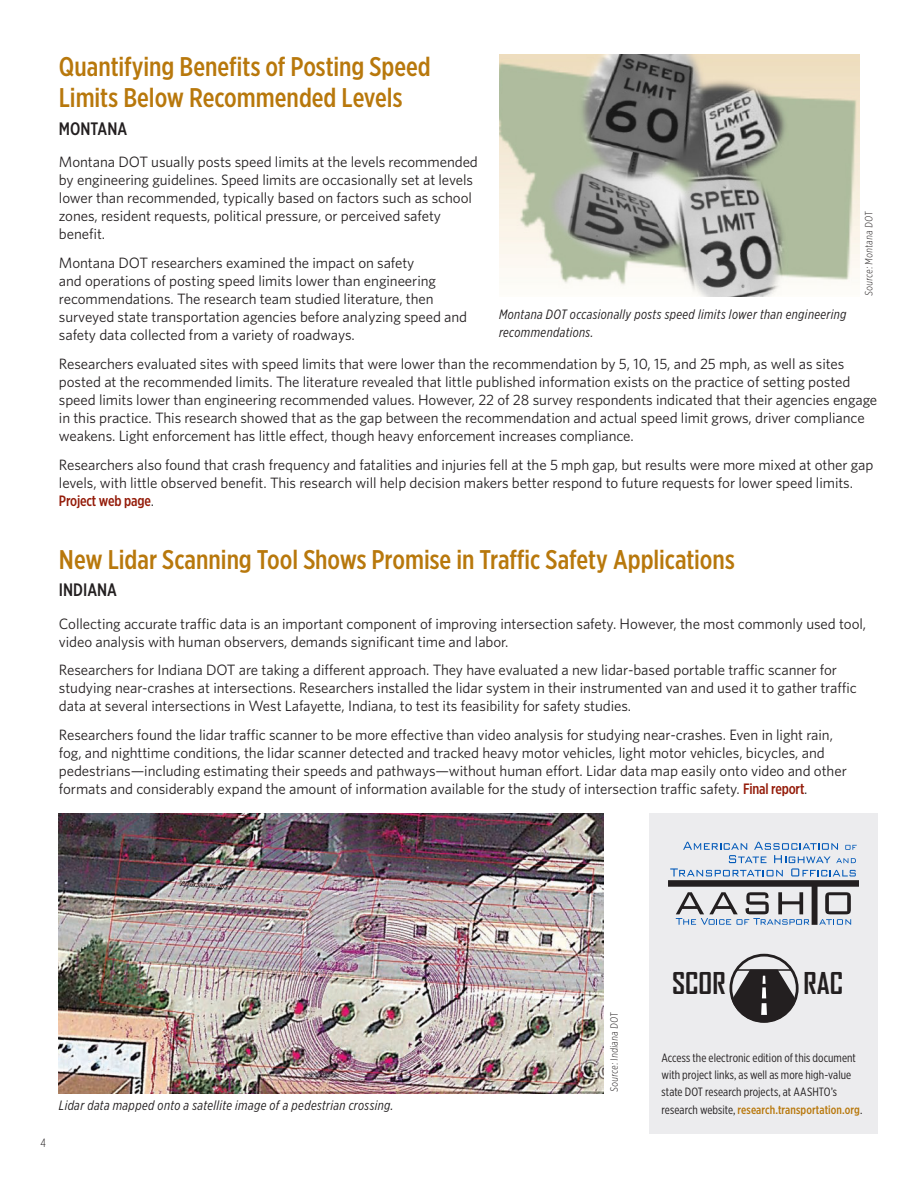
<style>
.page{position:relative;width:918px;height:1188px;background:#fff}
.page>*{position:absolute;margin:0;border:0;box-sizing:border-box;transform-origin:0 0}
.t1{font:700 28.8px "Agency FB";color:#231f20}
.ProjectTitle{font:500 27px/31.5px "Gotham X Narrow";color:#b8780c}
.ProjectTitle-2{font:500 18px "Gotham X Narrow";color:#231f20}
.Project_Body{font:15px/18px "Whitney";letter-spacing:-.005em;color:#231f20}
.t2{font:italic 13.5px/18px "Gotham X Narrow";letter-spacing:.03em;color:#231f20}
.t3{font:12px/17.5px "Gotham X Narrow";letter-spacing:.005em;color:#231f20}
.t4{font:300 12px "Gotham X Narrow";color:#231f20}
.IntroParagraph_-_dro{font:300 10.5px "Gotham X Narrow";color:#231f20}
.s1{font-family:"Gotham X Narrow";font-weight:500;color:#941b09}
.s2{font-weight:500;color:#b8780c}
</style>
<div class="page">
<div style="left:649px;top:814px;width:229px;height:320px;background:#ececee"></div>
<svg style="left:668px;top:842px;width:191px;height:83px"></svg>
<div style="left:730px;top:954px;width:69px;height:69px;border:3px solid #231f20;border-radius:50%"></div>
<svg style="left:729px;top:968px;width:69px;height:55px"></svg>
<img style="left:59px;top:813px;width:544px;height:281px">
<img style="left:499px;top:54px;width:361px;height:242px">
<p class="ProjectTitle" style="left:59px;top:50px;width:373px">Quantifying Benefits of Posting Speed<br>Limits Below Recommended Levels</p>
<p class="ProjectTitle-2" style="left:59px;top:118px;width:70px">MONTANA</p>
<p class="Project_Body" style="left:59px;top:153px;width:421px">Montana DOT usually posts speed limits at the levels recommended by engineering guidelines. Speed limits are occasionally set at levels lower than recommended, typically based on factors such as school zones, resident requests, political pressure, or perceived safety benefit.</p>
<p class="Project_Body" style="left:59px;top:253px;width:410px">Montana DOT researchers examined the impact on safety<br>and operations of posting speed limits lower than engineering recommendations. The research team studied literature, then surveyed state transportation agencies before analyzing speed and safety data collected from a variety of roadways.</p>
<p class="Project_Body" style="left:59px;top:354px;width:820px">Researchers evaluated sites with speed limits that were lower than the recommendation by 5, 10, 15, and 25 mph, as well as sites posted at the recommended limits. The literature revealed that little published information exists on the practice of setting posted speed limits lower than engineering recommended values. However, 22 of 28 survey respondents indicated that their agencies engage in this practice. This research showed that as the gap between the recommendation and actual speed limit grows, driver compliance weakens. Light enforcement has little effect, though heavy enforcement increases compliance.</p>
<p class="Project_Body" style="left:59px;top:455px;width:816px">Researchers also found that crash frequency and fatalities and injuries fell at the 5 mph gap, but results were more mixed at other gap levels, with little observed benefit. This research will help decision makers better respond to future requests for lower speed limits.<br><span class="s1">Project web page</span>.</p>
<p class="IntroParagraph_-_dro" style="left:863px;top:296px;width:87px;rotate:-90deg">Source: Montana DOT</p>
<p class="t2" style="left:499px;top:305px;width:349px">Montana DOT occasionally posts speed limits lower than engineering recommendations.</p>
<p class="ProjectTitle" style="left:59px;top:543px;width:677px">New Lidar Scanning Tool Shows Promise in Traffic Safety Applications</p>
<p class="ProjectTitle-2" style="left:59px;top:579px;width:60px">INDIANA</p>
<p class="Project_Body" style="left:59px;top:614px;width:809px">Collecting accurate traffic data is an important component of improving intersection safety. However, the most commonly used tool, video analysis with human observers, demands significant time and labor.</p>
<p class="Project_Body" style="left:59px;top:661px;width:799px">Researchers for Indiana DOT are taking a different approach. They have evaluated a new lidar-based portable traffic scanner for studying near-crashes at intersections. Researchers installed the lidar system in their instrumented van and used it to gather traffic data at several intersections in West Lafayette, Indiana, to test its feasibility for safety studies.</p>
<p class="Project_Body" style="left:59px;top:726px;width:789px">Researchers found the lidar traffic scanner to be more effective than video analysis for studying near-crashes. Even in light rain, fog, and nighttime conditions, the lidar scanner detected and tracked heavy motor vehicles, light motor vehicles, bicycles, and pedestrians—including estimating their speeds and pathways—without human effort. Lidar data map easily onto video and other formats and considerably expand the amount of information available for the study of intersection traffic safety. <span class="s1">Final report</span>.</p>
<p class="t4" style="left:40px;top:1136px;width:7px">4</p>
<p class="t2" style="left:59px;top:1096px;width:336px">Lidar data mapped onto a satellite image of a pedestrian crossing.</p>
<p class="IntroParagraph_-_dro" style="left:608px;top:1092px;width:82px;rotate:-90deg">Source: Indiana DOT</p>
<p class="t1" style="left:672px;top:967px;width:55px">SCOR</p>
<p class="t1" style="left:803px;top:967px;width:41px">RAC</p>
<p class="t3" style="left:662px;top:1049px;width:202px">Access the electronic edition of this document with project links, as well as more high-value state DOT research projects, at AASHTO’s research website, <span class="s2">research.transportation.org</span>.</p>
</div>
